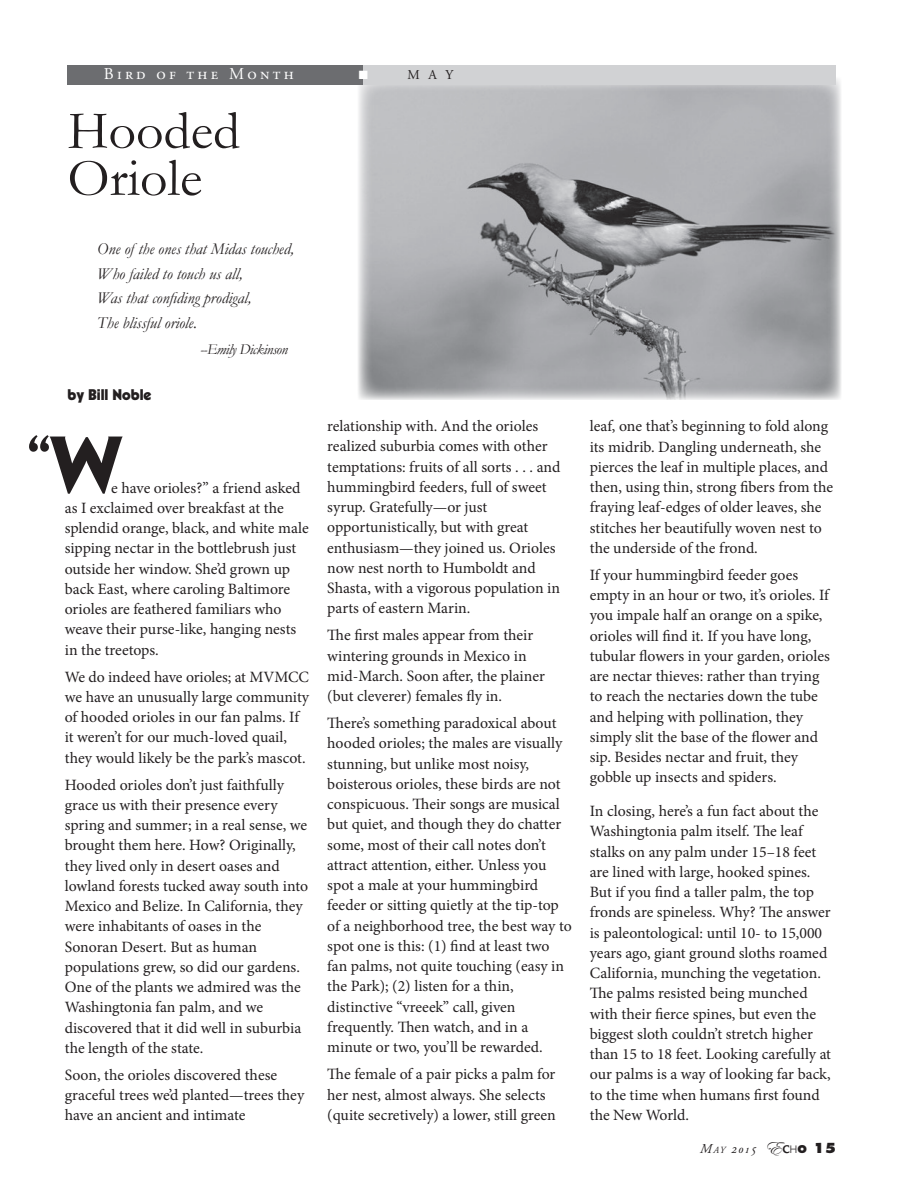
<style>
.page{position:relative;width:918px;height:1188px;background:#fff}
.page>*{position:absolute;margin:0;border:0;box-sizing:border-box;transform-origin:0 0}
.t1{font:54px/47.2px "Garamond";color:#231f20}
.t2{font:700 54px "Penumbra Flare Std";color:#231f20}
.t3{font:italic 16.5px/24.8px "Garamond";color:#231f20}
.t4{font:16.5px "Adobe Garamond Pro";letter-spacing:.2em;color:#fff}
.t5{font:15.75px/20.2px "Minion Pro";letter-spacing:-.005em;color:#231f20}
.t6{font:italic 15px "Garamond";letter-spacing:-.03em;color:#231f20}
.t7{font:900 15px "Kabel LT Std";color:#231f20}
.t8{font:italic 13.5px "Adobe Garamond Pro";color:#231f20}
.t9{font:13.5px "Adobe Garamond Pro";color:#231f20}
.s1{color:#fff}
.s2{font-size:72px}
.s3{font-style:inherit}
.s4{font-size:9.45px}
.s5{font-family:"Edwardian Script ITC";font-style:normal;font-size:19.5px}
.s6{font-family:"Novarese Std";font-weight:700;font-style:normal;font-size:12px}
.s7{font-family:"Helvetica Neue";font-weight:300;font-style:normal;font-size:10.5px}
.s8{font-family:"Futura Std";font-weight:800;font-style:normal;font-size:10.5px}
.s9{font-family:"Futura Std";font-weight:800;font-style:normal}
</style>
<div class="page">
<img style="left:358px;top:79px;width:483px;height:321px">
<div style="left:67px;top:65px;width:296px;height:19px;background:#6c6d70"></div>
<div style="left:363px;top:65px;width:473px;height:19px;background:#d1d2d4"></div>
<p class="t4" style="left:104px;top:64px;width:192px">Bird of the Month</p>
<p class="t9" style="left:359px;top:67px;width:96px"><span class="s1">■</span> M A Y</p>
<h1 class="t1" style="left:68px;top:106px;width:174px">Hooded<br>Oriole</h1>
<p class="t3" style="left:97px;top:236px;width:198px">One of the ones that Midas touched,<br>Who failed to touch us all,<br>Was that confiding prodigal,<br>The blissful oriole.</p>
<p class="t6" style="left:200px;top:341px;width:89px">--Emily Dickinson</p>
<p class="t7" style="left:68px;top:385px;width:85px">by Bill Noble</p>
<h1 class="t2" style="left:26px;top:423px;width:97px">“<span class="s2">W</span></h1>
<p class="t5" style="left:65px;top:477px;width:245px;text-indent:46px">e have orioles?” a friend asked as I exclaimed over breakfast at the splendid orange, black, and white male sipping nectar in the bottlebrush just outside her window. She’d grown up back East, where caroling Baltimore orioles are feathered familiars who weave their purse-like, hanging nests in the treetops.</p>
<p class="t5" style="left:65px;top:666px;width:246px">We do indeed have orioles; at MVMCC we have an unusually large community of hooded orioles in our fan palms. If it weren’t for our much-loved quail, they would likely be the park’s mascot.</p>
<p class="t5" style="left:65px;top:775px;width:245px">Hooded orioles don’t just faithfully grace us with their presence every spring and summer; in a real sense, we brought them here. How? Originally, they lived only in desert oases and lowland forests tucked away south into Mexico and Belize. In California, they were inhabitants of oases in the Sonoran Desert. But as human populations grew, so did our gardens.<br>One of the plants we admired was the Washingtonia fan palm, and we discovered that it did well in suburbia the length of the state.</p>
<p class="t5" style="left:65px;top:1065px;width:241px">Soon, the orioles discovered these graceful trees we’d planted—trees they have an ancient and intimate</p>
<p class="t5" style="left:327px;top:416px;width:235px">relationship with. And the orioles realized suburbia comes with other temptations: fruits of all sorts . . . and hummingbird feeders, full of sweet syrup. Gratefully—or just opportunistically, but with great enthusiasm—they joined us. Orioles now nest north to Humboldt and Shasta, with a vigorous population in parts of eastern Marin.</p>
<p class="t5" style="left:327px;top:625px;width:219px">The first males appear from their wintering grounds in Mexico in mid-March. Soon after, the plainer (but cleverer) females fly in.</p>
<p class="t5" style="left:327px;top:713px;width:246px">There’s something paradoxical about hooded orioles; the males are visually stunning, but unlike most noisy, boisterous orioles, these birds are not conspicuous. Their songs are musical but quiet, and though they do chatter some, most of their call notes don’t attract attention, either. Unless you spot a male at your hummingbird feeder or sitting quietly at the tip-top of a neighborhood tree, the best way to spot one is this: (1) find at least two fan palms, not quite touching (easy in the Park); (2) listen for a thin, distinctive “vreeek” call, given frequently. Then watch, and in a minute or two, you’ll be rewarded.</p>
<p class="t5" style="left:327px;top:1064px;width:230px">The female of a pair picks a palm for her nest, almost always. She selects (quite secretively) a lower, still green</p>
<p class="t5" style="left:590px;top:416px;width:245px">leaf, one that’s beginning to fold along its midrib. Dangling underneath, she pierces the leaf in multiple places, and then, using thin, strong fibers from the fraying leaf-edges of older leaves, she stitches her beautifully woven nest to the underside of the frond.</p>
<p class="t5" style="left:590px;top:565px;width:242px">If your hummingbird feeder goes empty in an hour or two, it’s orioles. If you impale half an orange on a spike, orioles will find it. If you have long, tubular flowers in your garden, orioles are nectar thieves: rather than trying to reach the nectaries down the tube and helping with pollination, they simply slit the base of the flower and sip. Besides nectar and fruit, they gobble up insects and spiders.</p>
<p class="t5" style="left:590px;top:801px;width:243px">In closing, here’s a fun fact about the Washingtonia palm itself. The leaf stalks on any palm under 15–18 feet are lined with large, hooked spines.<br>But if you find a taller palm, the top fronds are spineless. Why? The answer is paleontological: until 10- to 15,000 years ago, giant ground sloths roamed California, munching the vegetation.<br>The palms resisted being munched with their fierce spines, but even the biggest sloth couldn’t stretch higher than 15 to 18 feet. Looking carefully at our palms is a way of looking far back, to the time when humans first found the New World.</p>
<p class="t8" style="left:700px;top:1140px;width:137px"><span class="s3">M</span><span class="s4">ay</span> 2015 <span class="s5">E</span><span class="s6">C</span><span class="s7">H</span><span class="s8">O</span> <span class="s9">15</span></p>
</div>
